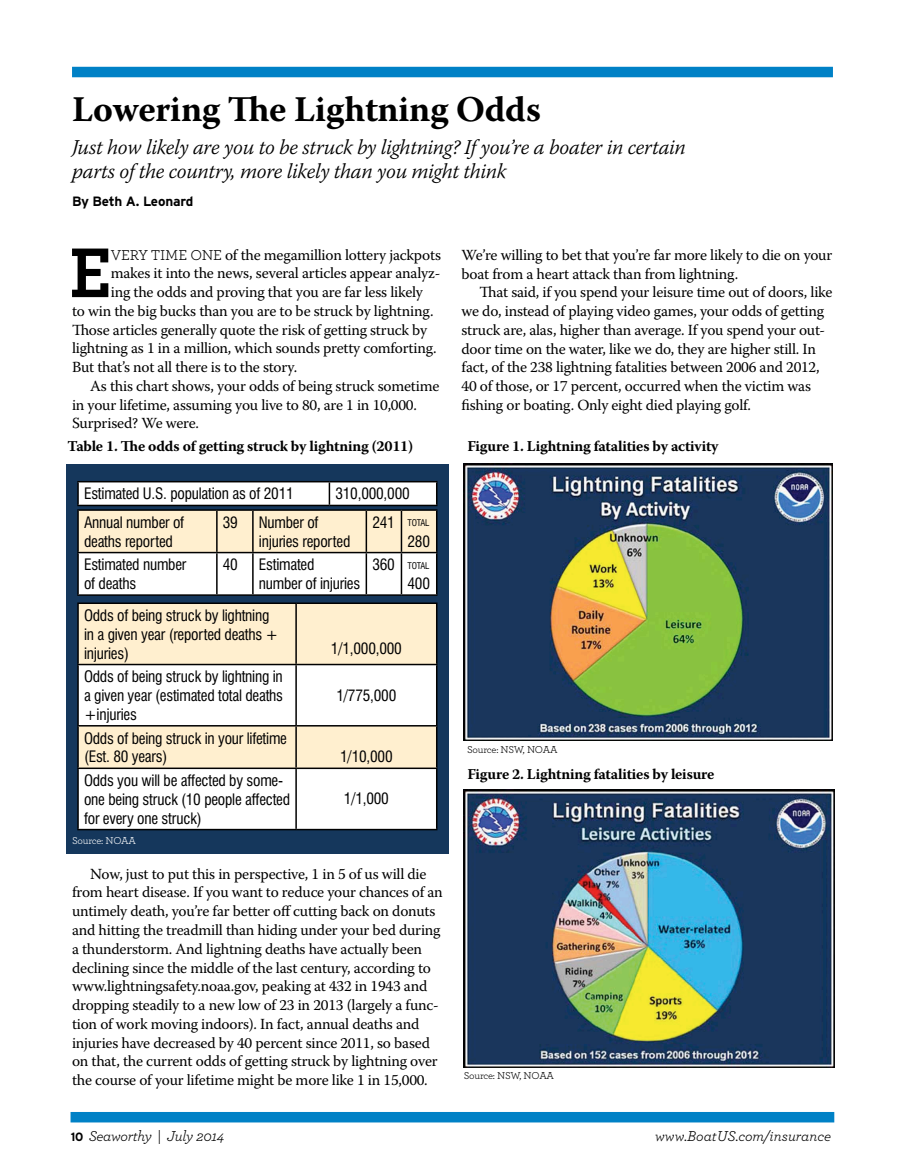
<style>
.page{position:relative;width:905px;height:1175px;background:#fff}
.page>*{position:absolute;margin:0;border:0;box-sizing:border-box;transform-origin:0 0}
.t1{font:700 73.8px "Archer";color:#000}
.t2{font:700 36px "Warnock Pro";letter-spacing:-.005em;color:#000}
.t3{font:italic 300 21px/24px "Warnock Pro";letter-spacing:-.015em;color:#000}
.t4{font:15.3px/18.8px "Warnock Pro";letter-spacing:-.015em;color:#000}
.t5{font:condensed 15.3px/18.8px "Swiss 721 BT";letter-spacing:-.015em;color:#000}
.t6{font:700 15px "Warnock Pro";letter-spacing:-.015em;color:#000}
.t7{font:italic 15px "Archer";letter-spacing:-.01em;color:#000}
.t8{font:700 13.5px "Interstate";letter-spacing:-.025em;color:#000}
.t9{font:10.5px "Archer";color:#000}
.t10{font:10.5px "Archer";color:#fff}
.t11{font:condensed 9px "Swiss 721 BT";letter-spacing:-.015em;color:#000}
.s1{font-family:"Archer";font-size:15px}
.s2{font-size:15.3px}
.s3{font-family:"Interstate";font-weight:700;font-style:normal;font-size:12px}
</style>
<div class="page">
<div style="left:70px;top:1112px;width:764px;height:10px;background:#0081c6"></div>
<div style="left:72px;top:67px;width:760px;height:10px;background:#0081c6"></div>
<div style="left:66px;top:464px;width:383px;height:390px;background:#15375c"></div>
<hr style="left:77px;top:509px;width:140px;height:2px;background:#000">
<hr style="left:77px;top:511px;width:2px;height:41px;background:#000">
<hr style="left:77px;top:552px;width:140px;height:1px;background:#000">
<hr style="left:77px;top:553px;width:2px;height:41px;background:#000">
<hr style="left:77px;top:594px;width:140px;height:2px;background:#000">
<hr style="left:217px;top:594px;width:36px;height:2px;background:#000">
<hr style="left:253px;top:594px;width:113px;height:2px;background:#000">
<hr style="left:366px;top:594px;width:35px;height:2px;background:#000">
<hr style="left:401px;top:594px;width:36px;height:2px;background:#000">
<hr style="left:77px;top:481px;width:252px;height:1px;background:#000">
<hr style="left:77px;top:482px;width:2px;height:22px;background:#000">
<hr style="left:329px;top:481px;width:108px;height:1px;background:#000">
<svg style="left:78px;top:482px;width:359px;height:113px;background:#e9e5da"></svg>
<hr style="left:77px;top:504px;width:252px;height:2px;background:#000">
<hr style="left:329px;top:504px;width:108px;height:2px;background:#000">
<div style="left:79px;top:604px;width:357px;height:59px;background:#ffefcf"></div>
<svg style="left:79px;top:665px;width:357px;height:163px;background:#fdf9f1"></svg>
<hr style="left:77px;top:602px;width:219px;height:2px;background:#000">
<hr style="left:77px;top:604px;width:2px;height:59px;background:#000">
<hr style="left:296px;top:602px;width:141px;height:2px;background:#000">
<hr style="left:295px;top:604px;width:2px;height:59px;background:#000">
<hr style="left:436px;top:604px;width:1px;height:59px;background:#000">
<hr style="left:77px;top:663px;width:219px;height:2px;background:#000">
<hr style="left:77px;top:665px;width:2px;height:60px;background:#000">
<hr style="left:296px;top:663px;width:141px;height:2px;background:#000">
<hr style="left:295px;top:665px;width:2px;height:60px;background:#000">
<hr style="left:436px;top:665px;width:1px;height:60px;background:#000">
<hr style="left:77px;top:725px;width:219px;height:1px;background:#000">
<hr style="left:77px;top:726px;width:2px;height:41px;background:#000">
<hr style="left:296px;top:725px;width:141px;height:1px;background:#000">
<hr style="left:295px;top:726px;width:2px;height:41px;background:#000">
<hr style="left:436px;top:726px;width:1px;height:41px;background:#000">
<hr style="left:77px;top:767px;width:219px;height:2px;background:#000">
<hr style="left:77px;top:769px;width:2px;height:59px;background:#000">
<hr style="left:296px;top:767px;width:141px;height:2px;background:#000">
<hr style="left:295px;top:769px;width:2px;height:59px;background:#000">
<hr style="left:436px;top:769px;width:1px;height:59px;background:#000">
<hr style="left:77px;top:828px;width:219px;height:2px;background:#000">
<hr style="left:296px;top:828px;width:141px;height:2px;background:#000">
<img style="left:463px;top:464px;width:369px;height:276px">
<img style="left:463px;top:789px;width:371px;height:278px">
<h2 class="t2" style="left:72px;top:87px;width:470px">Lowering The Lightning Odds</h2>
<h3 class="t3" style="left:72px;top:135px;width:615px">Just how likely are you to be struck by lightning? If you’re a boater in certain parts of the country, more likely than you might think</h3>
<p class="t8" style="left:72px;top:193px;width:123px">By Beth A. Leonard</p>
<h1 class="t1" style="left:69px;top:214px;width:44px">E</h1>
<p class="t4" style="left:111px;top:245px;width:332px"><span class="s1">very time one</span> of the megamillion lottery jackpots</p>
<p class="t4" style="left:111px;top:264px;width:331px">makes it into the news, several articles appear analyz-</p>
<p class="t4" style="left:111px;top:282px;width:313px">ing the odds and proving that you are far less likely</p>
<p class="t4" style="left:72px;top:301px;width:363px">to win the big bucks than you are to be struck by lightning.</p>
<p class="t4" style="left:72px;top:320px;width:356px">Those articles generally quote the risk of getting struck by</p>
<p class="t4" style="left:72px;top:339px;width:366px">lightning as 1 in a million, which sounds pretty comforting.</p>
<p class="t4" style="left:72px;top:357px;width:227px">But that’s not all there is to the story.</p>
<p class="t4" style="left:90px;top:376px;width:351px">As this chart shows, your odds of being struck sometime</p>
<p class="t4" style="left:72px;top:395px;width:346px">in your lifetime, assuming you live to 80, are 1 in 10,000.</p>
<p class="t4" style="left:72px;top:414px;width:129px">Surprised? We were.</p>
<p class="t4" style="left:461px;top:245px;width:372px">We’re willing to bet that you’re far more likely to die on your boat from a heart attack than from lightning.</p>
<p class="t4" style="left:461px;top:283px;width:372px;text-indent:18px">That said, if you spend your leisure time out of doors, like we do, instead of playing video games, your odds of getting struck are, alas, higher than average. If you spend your out&shy;door time on the water, like we do, they are higher still. In fact, of the 238 lightning fatalities between 2006 and 2012, 40 of those, or 17 percent, occurred when the victim was fishing or boating. Only eight died playing golf.</p>
<p class="t6" style="left:68px;top:437px;width:347px">Table 1. The odds of getting struck by lightning (2011)</p>
<p class="t6" style="left:467px;top:437px;width:252px">Figure 1. Lightning fatalities by activity</p>
<p class="t5" style="left:84px;top:484px;width:211px">Estimated U.S. population as of 2011</p>
<p class="t5" style="left:335px;top:484px;width:76px">310,000,000</p>
<p class="t5" style="left:84px;top:513px;width:102px">Annual number of deaths reported</p>
<p class="t5" style="left:223px;top:513px;width:17px">39</p>
<p class="t5" style="left:259px;top:513px;width:93px">Number of injuries reported</p>
<p class="t11" style="left:372px;top:517px;width:59px"><span class="s2">241</span> TOTAL</p>
<p class="t5" style="left:407px;top:531px;width:24px">280</p>
<p class="t5" style="left:84px;top:555px;width:104px">Estimated number of deaths</p>
<p class="t5" style="left:223px;top:555px;width:17px">40</p>
<p class="t5" style="left:259px;top:555px;width:103px">Estimated number of injuries</p>
<p class="t11" style="left:372px;top:560px;width:59px"><span class="s2">360</span> TOTAL</p>
<p class="t5" style="left:407px;top:574px;width:24px">400</p>
<p class="t5" style="left:84px;top:606px;width:196px">Odds of being struck by lightning in a given year (reported deaths + injuries)</p>
<p class="t5" style="left:84px;top:667px;width:200px;text-align:justify">Odds of being struck by lightning in a given year (estimated total deaths +injuries</p>
<p class="t5" style="left:84px;top:728px;width:204px">Odds of being struck in your lifetime (Est. 80 years)</p>
<p class="t5" style="left:84px;top:771px;width:207px">Odds you will be affected by some&shy;one being struck (10 people affected for every one struck)</p>
<p class="t10" style="left:72px;top:833px;width:42px">Source: NOAA</p>
<p class="t5" style="left:331px;top:638px;width:72px">1/1,000,000</p>
<p class="t5" style="left:336px;top:685px;width:61px">1/775,000</p>
<p class="t5" style="left:340px;top:747px;width:54px">1/10,000</p>
<p class="t5" style="left:344px;top:789px;width:47px">1/1,000</p>
<p class="t4" style="left:72px;top:864px;width:372px;text-indent:18px">Now, just to put this in perspective, 1 in 5 of us will die from heart disease. If you want to reduce your chances of an untimely death, you’re far better off cutting back on donuts and hitting the treadmill than hiding under your bed during a thunderstorm. And lightning deaths have actually been declining since the middle of the last century, according to www.lightningsafety.noaa.gov, peaking at 432 in 1943 and dropping steadily to a new low of 23 in 2013 (largely a func&shy;tion of work moving indoors). In fact, annual deaths and injuries have decreased by 40 percent since 2011, so based on that, the current odds of getting struck by lightning over the course of your lifetime might be more like 1 in 15,000.</p>
<p class="t9" style="left:467px;top:742px;width:69px">Source: NSW, NOAA</p>
<p class="t6" style="left:467px;top:765px;width:248px">Figure 2. Lightning fatalities by leisure</p>
<p class="t9" style="left:464px;top:1068px;width:69px">Source: NSW, NOAA</p>
<p class="t7" style="left:71px;top:1125px;width:155px"><span class="s3">10</span> Seaworthy | July 2014</p>
<p class="t7" style="left:655px;top:1125px;width:177px">www.BoatUS.com/insurance</p>
</div>
